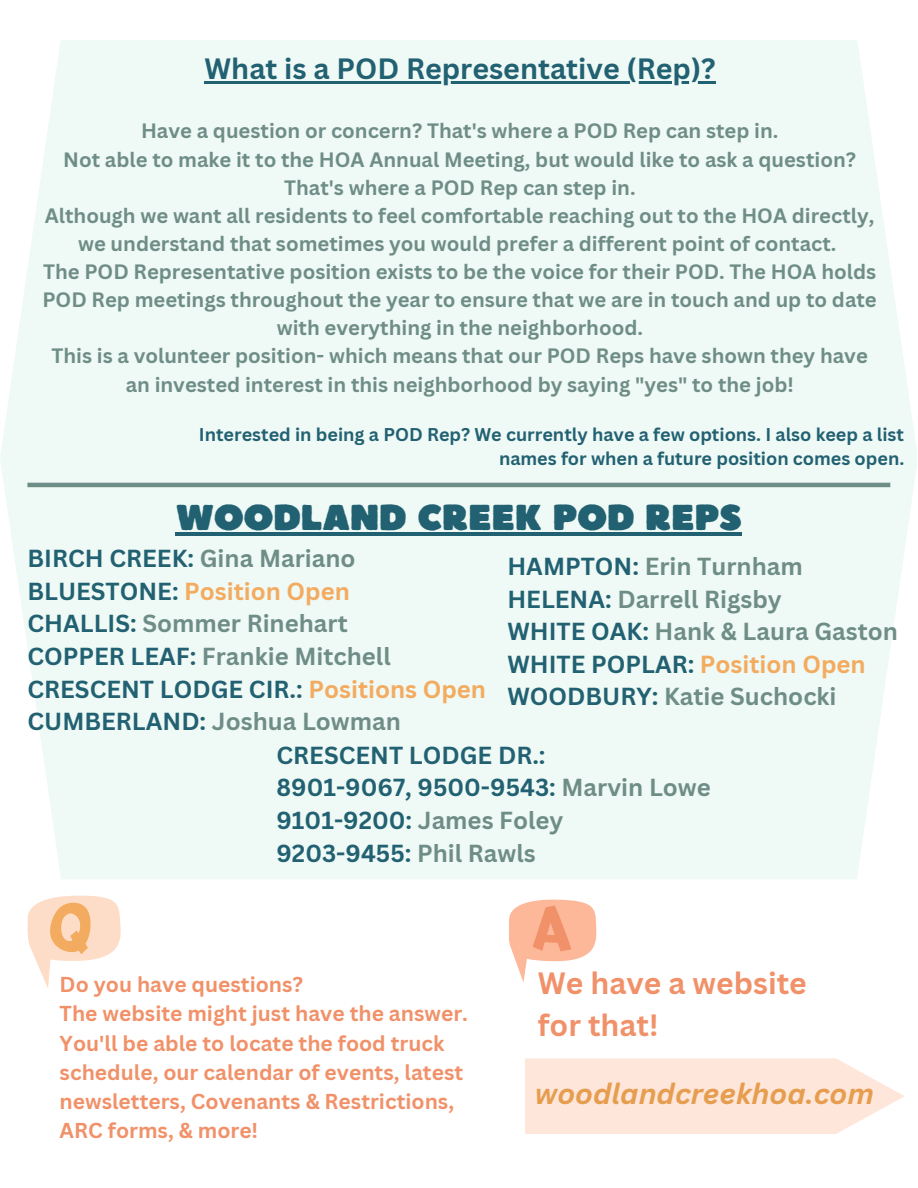
<style>
.page{position:relative;width:918px;height:1188px;background:#fff}
.page>*{position:absolute;margin:0;border:0;box-sizing:border-box;transform-origin:0 0}
.t1{font:36px "Boulder";color:#226172}
.t2{font:700 30px/41.7px "Canva Sans";color:#f19169}
.t3{font:700 28.65px "Canva Sans";color:#226172}
.t4{font:italic 700 28.5px "Canva Sans";color:#e69d4e}
.t5{font:700 24px/32.7px "Canva Sans";color:#226172}
.t6{font:700 24px/32.7px "Canva Sans";color:#6f8d87}
.t7{font:700 21px/29.2px "Canva Sans";color:#f19169}
.t8{font:700 20.25px/28.2px "Canva Sans";color:#6f8d87;text-align:center}
.t9{font:700 18px/24.8px "Canva Sans";color:#226172;text-align:right}
.s1{color:#6f8d87}
.s2{color:#f3ab5f}
.s3{color:#226172}
</style>
<div class="page">
<svg style="left:27px;top:895px;width:94px;height:93px"></svg>
<div style="left:66px;top:961px;width:69px;height:31px;background:#fff"></div>
<svg style="left:509px;top:899px;width:88px;height:83px"></svg>
<div style="left:0;top:40px;width:916px;height:839px;background:#eff9f5"></div>
<hr style="left:27px;top:483px;width:863px;height:4px;background:#6f8d87">
<svg style="left:525px;top:1058px;width:378px;height:76px;background:#fee8dd"></svg>
<hr style="left:205px;top:81px;width:511px;height:2px;background:#226172">
<hr style="left:176px;top:533px;width:566px;height:3px;background:#226172">
<h3 class="t3" style="left:205px;top:48px;width:513px">What is a POD Representative (Rep)?</h3>
<p class="t8" style="left:42px;top:117px;width:836px">Have a question or concern? That's where a POD Rep can step in.<br>Not able to make it to the HOA Annual Meeting, but would like to ask a question?<br>That's where a POD Rep can step in.<br>Although we want all residents to feel comfortable reaching out to the HOA directly, we understand that sometimes you would prefer a different point of contact.<br>The POD Representative position exists to be the voice for their POD. The HOA holds POD Rep meetings throughout the year to ensure that we are in touch and up to date with everything in the neighborhood.<br>This is a volunteer position- which means that our POD Reps have shown they have an invested interest in this neighborhood by saying "yes" to the job!</p>
<p class="t9" style="left:199px;top:421px;width:707px">Interested in being a POD Rep? We currently have a few options. I also keep a list names for when a future position comes open.</p>
<h1 class="t1" style="left:176px;top:494px;width:568px">WOODLAND CREEK POD REPS</h1>
<p class="t5" style="left:27px;top:541px;width:460px">BIRCH CREEK: <span class="s1">Gina Mariano<br></span>BLUESTONE: <span class="s2">Position Open<br></span>CHALLIS: <span class="s1">Sommer Rinehart<br></span>COPPER LEAF: <span class="s1">Frankie Mitchell<br></span>CRESCENT LODGE CIR.: <span class="s2">Positions Open<br></span>CUMBERLAND: <span class="s1">Joshua Lowman</span></p>
<p class="t6" style="left:507px;top:549px;width:392px"><span class="s3">HAMPTON:</span> Erin Turnham<br><span class="s3">HELENA:</span> Darrell Rigsby<br><span class="s3">WHITE OAK:</span> Hank &amp; Laura Gaston<br><span class="s3">WHITE POPLAR:</span> <span class="s2">Position Open<br></span><span class="s3">WOODBURY:</span> Katie Suchocki</p>
<p class="t5" style="left:276px;top:738px;width:436px">CRESCENT LODGE DR.:<br>8901-9067, 9500-9543: <span class="s1">Marvin Lowe<br></span>9101-9200: <span class="s1">James Foley<br></span>9203-9455: <span class="s1">Phil Rawls</span></p>
<p class="t7" style="left:60px;top:969px;width:410px">Do you have questions?<br>The website might just have the answer.<br>You'll be able to locate the food truck schedule, our calendar of events, latest newsletters, Covenants &amp; Restrictions, ARC forms, &amp; more!</p>
<h2 class="t2" style="left:538px;top:962px;width:270px">We have a website for that!</h2>
<h3 class="t4" style="left:535px;top:1073px;width:340px">woodlandcreekhoa.com</h3>
</div>
